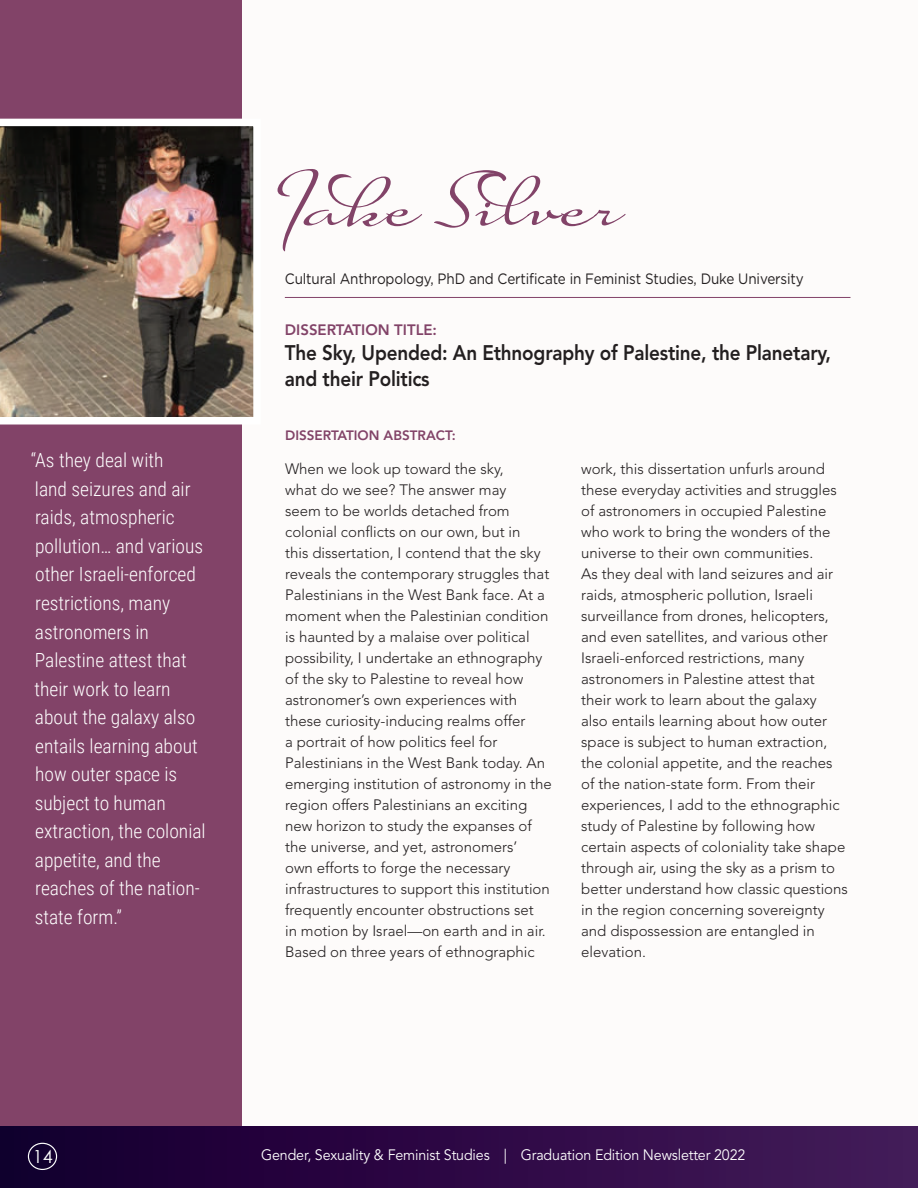
<style>
.page{position:relative;width:918px;height:1188px;background:#fff}
.page>*{position:absolute;margin:0;border:0;box-sizing:border-box;transform-origin:0 0}
.b_body{font:78px "Suave Script Pro";color:#824368}
.b_byline_title{font:800 21px/25.5px "Avenir LT Std";letter-spacing:-.01em;color:#231f20;scale:.9 1}
.b_body-2{font:300 19.5px/28.5px "Roboto Condensed";color:#fff}
.t1{font:18px "Century Gothic";color:#fff}
.b_body-3{font:300 15px/21px "Avenir LT Std";color:#231f20}
.b_byline_title-2{font:15px "Gotham";letter-spacing:-.01em;color:#231f20;scale:.9 1}
.t2{font:15px "Avenir LT Std";letter-spacing:-.01em;color:#fff;scale:.95 1}
.b_byline_title-3{font:800 15px "Avenir LT Std";color:#824368}
.b_body-4{font:800 13.5px "Avenir LT Std";color:#824368}
</style>
<div class="page">
<div style="left:238px;top:0;width:680px;height:1188px;background:#fdfbfa"></div>
<div style="left:0;top:0;width:242px;height:1188px;background:#824368"></div>
<hr style="left:917px;top:0;width:1px;height:1188px;background:#e8e9e4">
<div style="left:0;top:1126px;width:918px;height:62px;background:linear-gradient(to right,#14002f,#451a5a)"></div>
<div style="left:28px;top:1143px;width:29px;height:27px;border:1px solid #fff;border-radius:50%"></div>
<img style="left:0;top:119px;width:254px;height:306px">
<hr style="left:285px;top:297px;width:565px;height:1px;background:#824368">
<p class="b_body-2" style="left:31px;top:446px;width:176px">“As they deal with<br>land seizures and air raids, atmospheric pollution… and various other Israeli-enforced restrictions, many astronomers in<br>Palestine attest that their work to learn about the galaxy also entails learning about how outer space is subject to human extraction, the colonial appetite, and the reaches of the nation&shy;state form.”</p>
<p class="b_body" style="left:285px;top:152px;width:341px">Jake Silver</p>
<p class="b_byline_title-2" style="left:285px;top:269px;width:578px">Cultural Anthropology, PhD and Certificate in Feminist Studies, Duke University</p>
<p class="b_byline_title-3" style="left:285px;top:321px;width:154px">DISSERTATION TITLE:</p>
<p class="b_byline_title" style="left:285px;top:340px;width:608px">The Sky, Upended: An Ethnography of Palestine, the Planetary, and their Politics</p>
<p class="b_body-4" style="left:285px;top:427px;width:172px">DISSERTATION ABSTRACT:</p>
<p class="b_body-3" style="left:285px;top:459px;width:268px">When we look up toward the sky,<br>what do we see? The answer may<br>seem to be worlds detached from colonial conflicts on our own, but in<br>this dissertation, I contend that the sky reveals the contemporary struggles that Palestinians in the West Bank face. At a moment when the Palestinian condition is haunted by a malaise over political possibility, I undertake an ethnography of the sky to Palestine to reveal how astronomer’s own experiences with these curiosity-inducing realms offer<br>a portrait of how politics feel for Palestinians in the West Bank today. An emerging institution of astronomy in the region offers Palestinians an exciting new horizon to study the expanses of the universe, and yet, astronomers’<br>own efforts to forge the necessary infrastructures to support this institution frequently encounter obstructions set<br>in motion by Israel—on earth and in air.<br>Based on three years of ethnographic</p>
<p class="b_body-3" style="left:581px;top:459px;width:268px">work, this dissertation unfurls around these everyday activities and struggles of astronomers in occupied Palestine who work to bring the wonders of the universe to their own communities.<br>As they deal with land seizures and air raids, atmospheric pollution, Israeli surveillance from drones, helicopters, and even satellites, and various other Israeli-enforced restrictions, many astronomers in Palestine attest that their work to learn about the galaxy<br>also entails learning about how outer space is subject to human extraction, the colonial appetite, and the reaches of the nation-state form. From their experiences, I add to the ethnographic study of Palestine by following how certain aspects of coloniality take shape through air, using the sky as a prism to better understand how classic questions in the region concerning sovereignty and dispossession are entangled in elevation.</p>
<p class="t1" style="left:33px;top:1144px;width:21px">14</p>
<p class="t2" style="left:261px;top:1146px;width:511px">Gender, Sexuality &amp; Feminist Studies | Graduation Edition Newsletter 2022</p>
</div>
